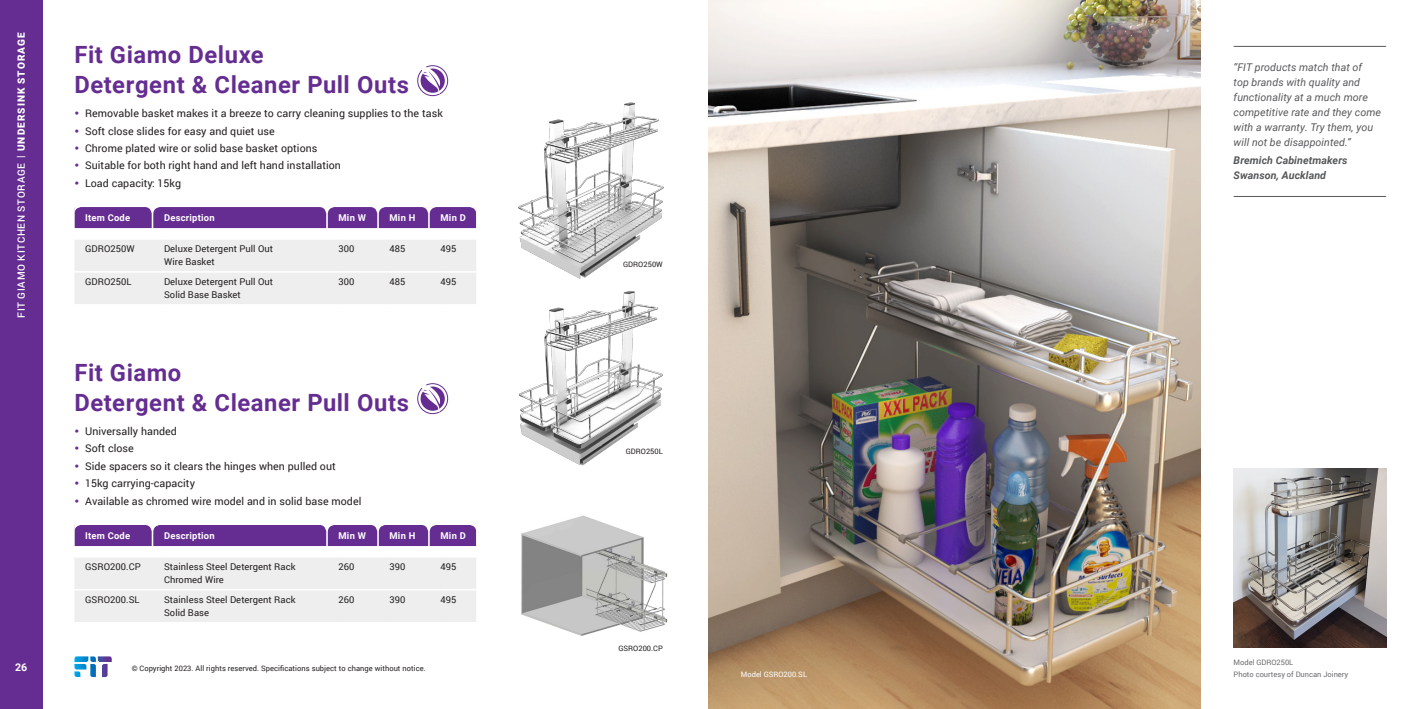
<style>
.page{position:relative;width:1418px;height:709px;background:#fff}
.page>*{position:absolute;margin:0;border:0;box-sizing:border-box;transform-origin:0 0}
.New_header{font:700 23.75px "Roboto";letter-spacing:.025em;color:#652d91}
.t1{font:10.62px "Roboto";letter-spacing:.005em;color:#231f20}
.DPS_-_Prod_Bullet_li{font:italic 10.62px/15px "Roboto";letter-spacing:.005em;color:#57585a}
.DPS_-_Prod_Bullet_li-2{font:italic 700 10.62px/15px "Roboto";letter-spacing:.005em;color:#57585a}
.New_header-2{font:700 10.62px "Roboto";color:#fff}
.New_header-3{font:500 10px "Roboto";letter-spacing:.065em;color:#fff}
.Table_body_Roboto{font:9.38px/12.5px "Roboto";letter-spacing:.005em;color:#231f20}
.Table_body_Roboto_2{font:700 9.38px "Roboto";letter-spacing:.025em;color:#fff}
.DPS_-_Prod_Bullet_li-3{font:7.5px "Roboto";letter-spacing:.005em;color:#231f20}
.TABLE_TEXT_A{font:7.5px "Roboto";color:#6c6d70}
.Table_body_Roboto-2{font:7.5px "Roboto";letter-spacing:.005em;color:#231f20}
.TABLE_TEXT_A-2{font:7.5px "Roboto";color:#fff}
.s1{font-weight:900}
.s2{color:#652d91}
</style>
<div class="page">
<img style="left:709px;top:0;width:492px;height:709px">
<div style="left:0;top:0;width:43px;height:709px;background:#652d91"></div>
<svg style="left:74px;top:656px;width:38px;height:21px"></svg>
<img style="left:1233px;top:468px;width:152px;height:179px">
<div style="left:75px;top:240px;width:401px;height:64px;background:#eeeeef"></div>
<hr style="left:338px;top:271px;width:51px;height:2px;background:#fff">
<hr style="left:389px;top:271px;width:51px;height:2px;background:#fff">
<hr style="left:440px;top:271px;width:36px;height:2px;background:#fff">
<hr style="left:74px;top:271px;width:90px;height:2px;background:#fff">
<hr style="left:164px;top:271px;width:174px;height:2px;background:#fff">
<img style="left:519px;top:291px;width:144px;height:175px">
<img style="left:518px;top:102px;width:146px;height:177px">
<div style="left:75px;top:558px;width:401px;height:64px;background:#eeeeef"></div>
<hr style="left:338px;top:589px;width:51px;height:1px;background:#fff">
<hr style="left:389px;top:589px;width:51px;height:1px;background:#fff">
<hr style="left:440px;top:589px;width:36px;height:1px;background:#fff">
<hr style="left:74px;top:589px;width:90px;height:1px;background:#fff">
<hr style="left:164px;top:589px;width:174px;height:1px;background:#fff">
<img style="left:521px;top:515px;width:147px;height:121px">
<hr style="left:1233px;top:46px;width:152px;height:1px;background:#57585a">
<hr style="left:1233px;top:196px;width:152px;height:1px;background:#57585a">
<svg style="left:418px;top:66px;width:29px;height:30px"></svg>
<div style="left:417px;top:65px;width:31px;height:31px;border:1px solid #652d91;border-radius:50%"></div>
<div style="left:420px;top:69px;width:25px;height:24px;background:#652d91;border-radius:50%"></div>
<svg style="left:417px;top:65px;width:23px;height:30px"></svg>
<svg style="left:418px;top:383px;width:29px;height:30px"></svg>
<div style="left:417px;top:383px;width:31px;height:31px;border:1px solid #652d91;border-radius:50%"></div>
<div style="left:420px;top:386px;width:25px;height:25px;background:#652d91;border-radius:50%"></div>
<svg style="left:417px;top:383px;width:23px;height:30px"></svg>
<svg style="left:74px;top:207px;width:403px;height:22px;background:#703c99"></svg>
<div style="left:74px;top:525px;width:403px;height:21px;background:#652d91"></div>
<p class="New_header-3" style="left:14px;top:318px;width:287px;rotate:-90deg">FIT GIAMO KITCHEN STORAGE | <span class="s1">UNDERSINK STORAGE</span></p>
<p class="New_header" style="left:74px;top:38px;width:191px">Fit Giamo Deluxe</p>
<p class="New_header" style="left:74px;top:67px;width:336px">Detergent &amp; Cleaner Pull Outs</p>
<p class="t1" style="left:74px;top:106px;width:370px"><span class="s2">•</span> Removable basket makes it a breeze to carry cleaning supplies to the task</p>
<p class="t1" style="left:74px;top:123px;width:202px"><span class="s2">•</span> Soft close slides for easy and quiet use</p>
<p class="t1" style="left:74px;top:141px;width:244px"><span class="s2">•</span> Chrome plated wire or solid base basket options</p>
<p class="t1" style="left:74px;top:158px;width:268px"><span class="s2">•</span> Suitable for both right hand and left hand installation</p>
<p class="t1" style="left:74px;top:175px;width:108px"><span class="s2">•</span> Load capacity: 15kg</p>
<p class="Table_body_Roboto_2" style="left:85px;top:211px;width:47px">Item Code</p>
<p class="Table_body_Roboto_2" style="left:164px;top:211px;width:52px">Description</p>
<p class="Table_body_Roboto_2" style="left:338px;top:211px;width:29px">Min W</p>
<p class="Table_body_Roboto_2" style="left:389px;top:211px;width:27px">Min H</p>
<p class="Table_body_Roboto_2" style="left:440px;top:211px;width:27px">Min D</p>
<p class="Table_body_Roboto" style="left:85px;top:242px;width:51px">GDRO250W</p>
<p class="Table_body_Roboto" style="left:164px;top:242px;width:111px">Deluxe Detergent Pull Out</p>
<p class="Table_body_Roboto" style="left:164px;top:255px;width:52px">Wire Basket</p>
<p class="Table_body_Roboto" style="left:338px;top:242px;width:17px">300</p>
<p class="Table_body_Roboto" style="left:389px;top:242px;width:17px">485</p>
<p class="Table_body_Roboto" style="left:440px;top:242px;width:17px">495</p>
<p class="Table_body_Roboto" style="left:85px;top:275px;width:48px">GDRO250L</p>
<p class="Table_body_Roboto" style="left:164px;top:275px;width:111px">Deluxe Detergent Pull Out</p>
<p class="Table_body_Roboto" style="left:164px;top:288px;width:78px">Solid Base Basket</p>
<p class="Table_body_Roboto" style="left:338px;top:275px;width:17px">300</p>
<p class="Table_body_Roboto" style="left:389px;top:275px;width:17px">485</p>
<p class="Table_body_Roboto" style="left:440px;top:275px;width:17px">495</p>
<p class="New_header" style="left:74px;top:356px;width:108px">Fit Giamo</p>
<p class="New_header" style="left:74px;top:385px;width:336px">Detergent &amp; Cleaner Pull Outs</p>
<p class="t1" style="left:74px;top:424px;width:104px"><span class="s2">•</span> Universally handed</p>
<p class="t1" style="left:74px;top:441px;width:61px"><span class="s2">•</span> Soft close</p>
<p class="t1" style="left:74px;top:458px;width:263px"><span class="s2">•</span> Side spacers so it clears the hinges when pulled out</p>
<p class="t1" style="left:74px;top:476px;width:122px"><span class="s2">•</span> 15kg carrying-capacity</p>
<p class="t1" style="left:74px;top:493px;width:288px"><span class="s2">•</span> Available as chromed wire model and in solid base model</p>
<p class="Table_body_Roboto_2" style="left:85px;top:529px;width:47px">Item Code</p>
<p class="Table_body_Roboto_2" style="left:164px;top:529px;width:52px">Description</p>
<p class="Table_body_Roboto_2" style="left:338px;top:529px;width:29px">Min W</p>
<p class="Table_body_Roboto_2" style="left:389px;top:529px;width:27px">Min H</p>
<p class="Table_body_Roboto_2" style="left:440px;top:529px;width:27px">Min D</p>
<p class="Table_body_Roboto" style="left:85px;top:560px;width:57px">GSRO200.CP</p>
<p class="Table_body_Roboto" style="left:164px;top:560px;width:133px">Stainless Steel Detergent Rack<br>Chromed Wire</p>
<p class="Table_body_Roboto" style="left:338px;top:560px;width:17px">260</p>
<p class="Table_body_Roboto" style="left:389px;top:560px;width:17px">390</p>
<p class="Table_body_Roboto" style="left:440px;top:560px;width:17px">495</p>
<p class="Table_body_Roboto" style="left:85px;top:593px;width:56px">GSRO200.SL</p>
<p class="Table_body_Roboto" style="left:164px;top:593px;width:133px">Stainless Steel Detergent Rack</p>
<p class="Table_body_Roboto" style="left:164px;top:605px;width:47px">Solid Base</p>
<p class="Table_body_Roboto" style="left:338px;top:593px;width:17px">260</p>
<p class="Table_body_Roboto" style="left:389px;top:593px;width:17px">390</p>
<p class="Table_body_Roboto" style="left:440px;top:593px;width:17px">495</p>
<p class="New_header-2" style="left:15px;top:660px;width:14px">26</p>
<p class="DPS_-_Prod_Bullet_li-3" style="left:132px;top:662px;width:295px">© Copyright 2023. All rights reserved. Specifications subject to change without notice.</p>
<p class="Table_body_Roboto-2" style="left:623px;top:259px;width:41px">GDRO250W</p>
<p class="Table_body_Roboto-2" style="left:625px;top:446px;width:39px">GDRO250L</p>
<p class="Table_body_Roboto-2" style="left:618px;top:643px;width:46px">GSRO200.CP</p>
<p class="TABLE_TEXT_A-2" style="left:741px;top:669px;width:68px">Model GSRO200.SL</p>
<p class="DPS_-_Prod_Bullet_li" style="left:1233px;top:59px;width:149px">“FIT products match that of<br>top brands with quality and functionality at a much more competitive rate and they come with a warranty. Try them, you will not be disappointed.”</p>
<p class="DPS_-_Prod_Bullet_li-2" style="left:1233px;top:152px;width:115px">Bremich Cabinetmakers<br>Swanson, Auckland</p>
<p class="TABLE_TEXT_A" style="left:1233px;top:656px;width:61px">Model GDRO250L</p>
<p class="TABLE_TEXT_A" style="left:1233px;top:669px;width:116px">Photo courtesy of Duncan Joinery</p>
</div>
